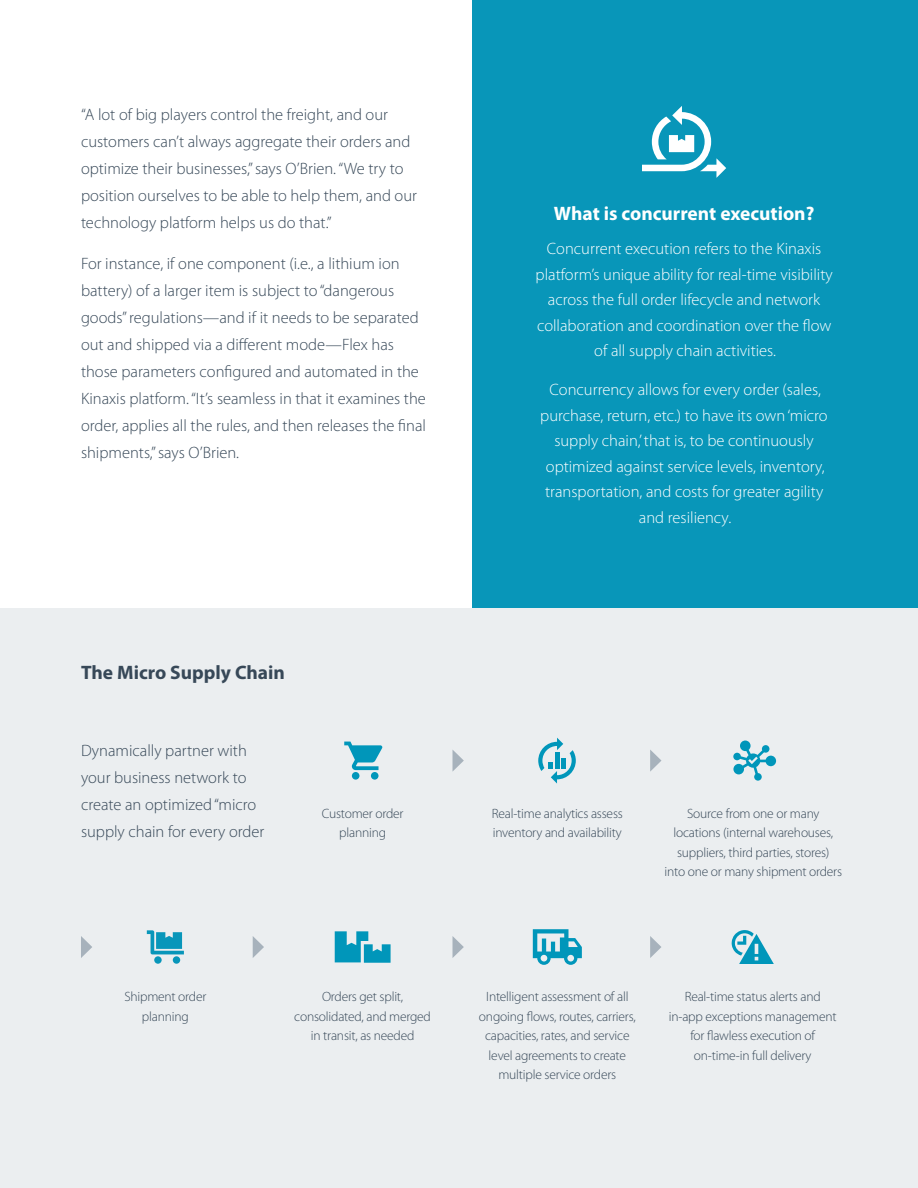
<style>
.page{position:relative;width:918px;height:1188px;background:#fff}
.page>*{position:absolute;margin:0;border:0;box-sizing:border-box;transform-origin:0 0}
.H4_Before_Bullets{font:700 19.5px "Myriad Pro";color:#fff}
.t1{font:700 19.5px "Myriad Pro";color:#374858}
.Body_Copy_-_2_column{font:300 16.5px/27px "Myriad Pro";color:#374858}
.Callout{font:300 16.5px/25.5px "Myriad Pro";color:#fff;text-align:center}
.Body_Copy{font:300 16.5px/27px "Myriad Pro";color:#374858}
.Body_Copy-2{font:300 13.5px/19.5px "Myriad Pro";letter-spacing:-.015em;color:#374858;text-align:center}
</style>
<div class="page">
<div style="left:472px;top:0;width:446px;height:631px;background:#0896b9"></div>
<div style="left:0;top:608px;width:918px;height:580px;background:#ebeef0"></div>
<svg style="left:453px;top:750px;width:11px;height:21px"></svg>
<svg style="left:650px;top:750px;width:11px;height:22px"></svg>
<svg style="left:453px;top:936px;width:11px;height:22px"></svg>
<svg style="left:650px;top:936px;width:11px;height:22px"></svg>
<svg style="left:253px;top:936px;width:11px;height:22px"></svg>
<svg style="left:81px;top:936px;width:11px;height:22px"></svg>
<svg style="left:344px;top:742px;width:38px;height:38px"></svg>
<svg style="left:538px;top:738px;width:38px;height:46px"></svg>
<svg style="left:733px;top:741px;width:43px;height:40px"></svg>
<div style="left:154px;top:956px;width:8px;height:8px;background:#0896ba;border-radius:50%"></div>
<div style="left:173px;top:956px;width:7px;height:8px;background:#0896ba;border-radius:50%"></div>
<svg style="left:147px;top:930px;width:37px;height:24px"></svg>
<svg style="left:335px;top:931px;width:56px;height:32px"></svg>
<svg style="left:533px;top:929px;width:49px;height:36px"></svg>
<svg style="left:732px;top:930px;width:42px;height:34px"></svg>
<svg style="left:642px;top:106px;width:84px;height:72px"></svg>
<p class="Body_Copy_-_2_column" style="left:81px;top:102px;width:338px">“A lot of big players control the freight, and our customers can’t always aggregate their orders and optimize their businesses,” says O’Brien. “We try to position ourselves to be able to help them, and our technology platform helps us do that.”</p>
<p class="Body_Copy_-_2_column" style="left:81px;top:250px;width:347px">For instance, if one component (i.e., a lithium ion battery) of a larger item is subject to “dangerous goods” regulations—and if it needs to be separated out and shipped via a different mode—Flex has those parameters configured and automated in the Kinaxis platform. “It’s seamless in that it examines the order, applies all the rules, and then releases the final shipments,” says O’Brien.</p>
<h4 class="t1" style="left:81px;top:660px;width:206px">The Micro Supply Chain</h4>
<p class="H4_Before_Bullets" style="left:554px;top:201px;width:262px">What is concurrent execution?</p>
<p class="Callout" style="left:536px;top:236px;width:299px">Concurrent execution refers to the Kinaxis platform’s unique ability for real-time visibility across the full order lifecycle and network collaboration and coordination over the flow of all supply chain activities.</p>
<p class="Callout" style="left:540px;top:377px;width:289px">Concurrency allows for every order (sales, purchase, return, etc.) to have its own ‘micro supply chain,’ that is, to be continuously optimized against service levels, inventory, transportation, and costs for greater agility and resiliency.</p>
<p class="Body_Copy" style="left:81px;top:737px;width:185px">Dynamically partner with your business network to create an optimized “micro supply chain for every order</p>
<p class="Body_Copy-2" style="left:322px;top:804px;width:83px">Customer order planning</p>
<p class="Body_Copy-2" style="left:492px;top:804px;width:133px;text-align:left">Real-time analytics assess inventory and availability</p>
<p class="Body_Copy-2" style="left:664px;top:804px;width:179px">Source from one or many locations (internal warehouses, suppliers, third parties, stores)<br>into one or many shipment orders</p>
<p class="Body_Copy-2" style="left:479px;top:987px;width:158px">Intelligent assessment of all ongoing flows, routes, carriers, capacities, rates, and service level agreements to create multiple service orders</p>
<p class="Body_Copy-2" style="left:124px;top:987px;width:83px">Shipment order planning</p>
<p class="Body_Copy-2" style="left:669px;top:987px;width:169px">Real-time status alerts and in-app exceptions management for flawless execution of on-time-in full delivery</p>
<p class="Body_Copy-2" style="left:294px;top:987px;width:138px">Orders get split, consolidated, and merged in transit, as needed</p>
</div>
